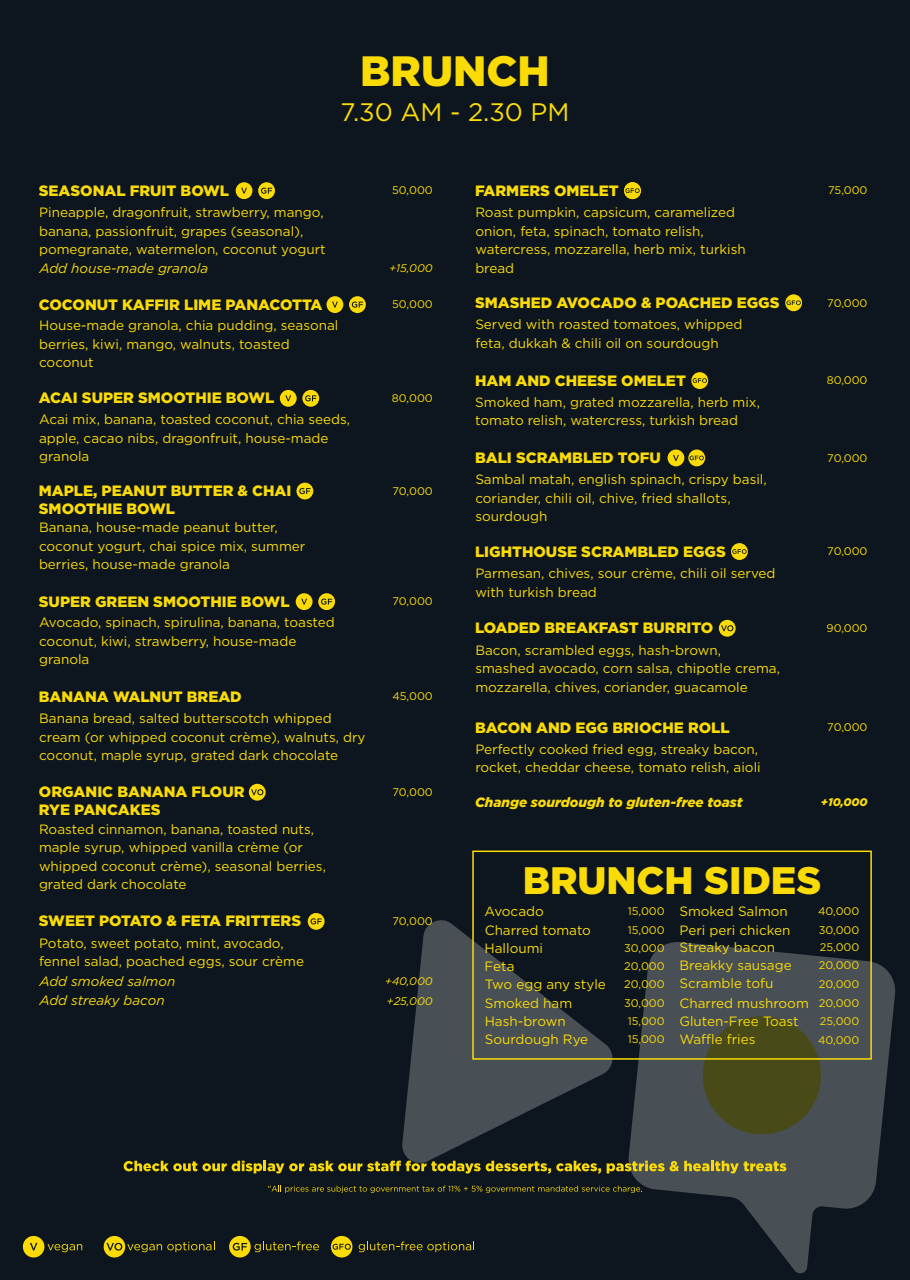
<style>
.page{position:relative;width:910px;height:1280px;background:#0d161e}
.page>*{position:absolute;margin:0;border:0;box-sizing:border-box;transform-origin:0 0}
.t1{font:900 42.45px "Gotham";color:#fadb06}
.t2{font:900 38.25px "Gotham";color:#fadb06}
.t3{font:25.35px "Gotham";color:#fadb06}
.t4{font:900 15px/18px "Gotham";color:#fadb06}
.t5{font:13.5px/18.5px "Gotham";color:#fadb06}
.t6{font:italic 13.5px "Gotham";color:#fadb06}
.t7{font:italic 900 13.5px "Gotham";color:#fadb06}
.t8{font:11.1px/18.3px "Gotham";color:#fadb06;text-align:center}
.t9{font:italic 11.1px "Gotham";color:#fadb06}
.t10{font:italic 900 11.1px "Gotham";color:#fadb06}
</style>
<div class="page">
<svg style="left:628px;top:942px;width:267px;height:331px;fill:#484f55"></svg>
<svg style="left:402px;top:920px;width:211px;height:247px;fill:#484f55"></svg>
<svg style="left:700px;top:1013px;width:124px;height:124px;background:#484c29"></svg>
<svg style="left:268px;top:1185px;width:374px;height:8px"></svg>
<svg style="left:124px;top:1160px;width:477px;height:13px"></svg>
<svg style="left:607px;top:1161px;width:179px;height:12px;background:#8d8530"></svg>
<div style="left:472px;top:850px;width:400px;height:210px;border:2px solid #fadb06"></div>
<div style="left:691px;top:372px;width:17px;height:17px;background:#fadb06;border-radius:50%"></div>
<svg style="left:693px;top:378px;width:14px;height:5px"></svg>
<svg style="left:688px;top:449px;width:17px;height:17px"></svg>
<svg style="left:690px;top:456px;width:14px;height:4px"></svg>
<div style="left:785px;top:294px;width:17px;height:17px;background:#fadb06;border-radius:50%"></div>
<svg style="left:786px;top:300px;width:15px;height:5px"></svg>
<div style="left:624px;top:182px;width:17px;height:17px;background:#fadb06;border-radius:50%"></div>
<svg style="left:625px;top:188px;width:15px;height:5px"></svg>
<svg style="left:719px;top:620px;width:17px;height:17px"></svg>
<svg style="left:721px;top:625px;width:12px;height:6px"></svg>
<div style="left:667px;top:449px;width:17px;height:17px;background:#fadb06;border-radius:50%"></div>
<svg style="left:673px;top:455px;width:6px;height:6px"></svg>
<div style="left:731px;top:543px;width:17px;height:17px;background:#fadb06;border-radius:50%"></div>
<svg style="left:732px;top:549px;width:15px;height:5px"></svg>
<svg style="left:249px;top:784px;width:17px;height:17px"></svg>
<svg style="left:251px;top:789px;width:12px;height:6px"></svg>
<svg style="left:258px;top:182px;width:17px;height:17px"></svg>
<svg style="left:261px;top:188px;width:11px;height:6px"></svg>
<div style="left:236px;top:182px;width:16px;height:17px;background:#fadb06;border-radius:50%"></div>
<svg style="left:241px;top:188px;width:6px;height:6px"></svg>
<svg style="left:349px;top:296px;width:17px;height:17px"></svg>
<svg style="left:352px;top:302px;width:11px;height:6px"></svg>
<div style="left:326px;top:296px;width:17px;height:17px;background:#fadb06;border-radius:50%"></div>
<svg style="left:332px;top:302px;width:6px;height:6px"></svg>
<svg style="left:302px;top:390px;width:17px;height:17px"></svg>
<svg style="left:305px;top:395px;width:11px;height:6px"></svg>
<div style="left:296px;top:483px;width:17px;height:16px;background:#fadb06;border-radius:50%"></div>
<svg style="left:299px;top:488px;width:11px;height:6px"></svg>
<div style="left:280px;top:390px;width:17px;height:17px;background:#fadb06;border-radius:50%"></div>
<svg style="left:285px;top:395px;width:6px;height:6px"></svg>
<svg style="left:318px;top:593px;width:17px;height:17px"></svg>
<svg style="left:321px;top:599px;width:11px;height:6px"></svg>
<svg style="left:308px;top:913px;width:17px;height:17px"></svg>
<svg style="left:310px;top:918px;width:12px;height:6px"></svg>
<div style="left:296px;top:593px;width:17px;height:17px;background:#fadb06;border-radius:50%"></div>
<svg style="left:301px;top:599px;width:6px;height:6px"></svg>
<svg style="left:48px;top:1244px;width:34px;height:8px"></svg>
<svg style="left:254px;top:1241px;width:65px;height:11px"></svg>
<div style="left:104px;top:1236px;width:21px;height:21px;background:#fadb06;border-radius:50%"></div>
<svg style="left:107px;top:1241px;width:108px;height:11px"></svg>
<div style="left:229px;top:1236px;width:22px;height:21px;background:#fadb06;border-radius:50%"></div>
<svg style="left:233px;top:1243px;width:14px;height:7px"></svg>
<div style="left:23px;top:1236px;width:21px;height:21px;background:#fadb06;border-radius:50%"></div>
<svg style="left:30px;top:1243px;width:7px;height:7px"></svg>
<svg style="left:359px;top:1241px;width:115px;height:11px"></svg>
<div style="left:331px;top:1236px;width:21px;height:21px;background:#fadb06;border-radius:50%"></div>
<svg style="left:333px;top:1244px;width:18px;height:6px"></svg>
<h1 class="t1" style="left:360px;top:47px;width:191px">BRUNCH</h1>
<h3 class="t3" style="left:340px;top:98px;width:230px">7.30 AM - 2.30 PM</h3>
<p class="t4" style="left:39px;top:181px;width:192px">SEASONAL FRUIT BOWL</p>
<p class="t5" style="left:39px;top:203px;width:288px">Pineapple, dragonfruit, strawberry, mango, banana, passionfruit, grapes (seasonal), pomegranate, watermelon, coconut yogurt</p>
<p class="t8" style="left:392px;top:181px;width:42px">50,000</p>
<p class="t6" style="left:39px;top:260px;width:170px">Add house-made granola</p>
<p class="t9" style="left:389px;top:262px;width:45px">+15,000</p>
<p class="t4" style="left:39px;top:295px;width:285px">COCONUT KAFFIR LIME PANACOTTA</p>
<p class="t5" style="left:39px;top:316px;width:301px">House-made granola, chia pudding, seasonal berries, kiwi, mango, walnuts, toasted coconut</p>
<p class="t4" style="left:39px;top:389px;width:237px">ACAI SUPER SMOOTHIE BOWL</p>
<p class="t5" style="left:39px;top:410px;width:313px">Acai mix, banana, toasted coconut, chia seeds, apple, cacao nibs, dragonfruit, house-made granola</p>
<p class="t4" style="left:39px;top:481px;width:254px">MAPLE, PEANUT BUTTER &amp; CHAI<br>SMOOTHIE BOWL</p>
<p class="t5" style="left:39px;top:518px;width:268px">Banana, house-made peanut butter, coconut yogurt, chai spice mix, summer berries, house-made granola</p>
<p class="t4" style="left:39px;top:592px;width:252px">SUPER GREEN SMOOTHIE BOWL</p>
<p class="t5" style="left:39px;top:613px;width:297px">Avocado, spinach, spirulina, banana, toasted coconut, kiwi, strawberry, house-made granola</p>
<p class="t4" style="left:39px;top:687px;width:204px">BANANA WALNUT BREAD</p>
<p class="t5" style="left:39px;top:709px;width:328px">Banana bread, salted butterscotch whipped cream (or whipped coconut crème), walnuts, dry coconut, maple syrup, grated dark chocolate</p>
<p class="t8" style="left:392px;top:295px;width:42px">50,000</p>
<p class="t8" style="left:392px;top:389px;width:42px">80,000</p>
<p class="t8" style="left:393px;top:481px;width:42px">70,000</p>
<p class="t8" style="left:393px;top:592px;width:42px">70,000</p>
<p class="t8" style="left:392px;top:687px;width:42px">45,000</p>
<p class="t4" style="left:475px;top:181px;width:145px">FARMERS OMELET</p>
<p class="t5" style="left:475px;top:203px;width:272px">Roast pumpkin, capsicum, caramelized onion, feta, spinach, tomato relish, watercress, mozzarella, herb mix, turkish bread</p>
<p class="t4" style="left:475px;top:293px;width:306px">SMASHED AVOCADO &amp; POACHED EGGS</p>
<p class="t5" style="left:475px;top:315px;width:269px">Served with roasted tomatoes, whipped feta, dukkah &amp; chili oil on sourdough</p>
<p class="t4" style="left:475px;top:371px;width:212px">HAM AND CHEESE OMELET</p>
<p class="t5" style="left:475px;top:393px;width:286px">Smoked ham, grated mozzarella, herb mix, tomato relish, watercress, turkish bread</p>
<p class="t4" style="left:475px;top:448px;width:187px">BALI SCRAMBLED TOFU</p>
<p class="t5" style="left:475px;top:470px;width:293px">Sambal matah, english spinach, crispy basil, coriander, chili oil, chive, fried shallots, sourdough</p>
<p class="t4" style="left:475px;top:542px;width:252px">LIGHTHOUSE SCRAMBLED EGGS</p>
<p class="t5" style="left:475px;top:564px;width:302px">Parmesan, chives, sour crème, chili oil served with turkish bread</p>
<p class="t4" style="left:475px;top:619px;width:240px">LOADED BREAKFAST BURRITO</p>
<p class="t5" style="left:475px;top:640px;width:306px">Bacon, scrambled eggs, hash-brown, smashed avocado, corn salsa, chipotle crema, mozzarella, chives, coriander, guacamole</p>
<p class="t4" style="left:475px;top:718px;width:256px">BACON AND EGG BRIOCHE ROLL</p>
<p class="t5" style="left:475px;top:740px;width:287px">Perfectly cooked fried egg, streaky bacon, rocket, cheddar cheese, tomato relish, aioli</p>
<p class="t8" style="left:828px;top:181px;width:41px">75,000</p>
<p class="t8" style="left:827px;top:293px;width:42px">70,000</p>
<p class="t8" style="left:827px;top:371px;width:42px">80,000</p>
<p class="t8" style="left:827px;top:448px;width:42px">70,000</p>
<p class="t8" style="left:827px;top:542px;width:42px">70,000</p>
<p class="t8" style="left:826px;top:619px;width:43px">90,000</p>
<p class="t8" style="left:827px;top:718px;width:42px">70,000</p>
<p class="t4" style="left:39px;top:782px;width:207px">ORGANIC BANANA FLOUR<br>RYE PANCAKES</p>
<p class="t5" style="left:39px;top:819px;width:288px">Roasted cinnamon, banana, toasted nuts, maple syrup, whipped vanilla crème (or whipped coconut crème), seasonal berries, grated dark chocolate</p>
<p class="t4" style="left:39px;top:912px;width:264px">SWEET POTATO &amp; FETA FRITTERS</p>
<p class="t5" style="left:39px;top:933px;width:267px">Potato, sweet potato, mint, avocado, fennel salad, poached eggs, sour crème</p>
<p class="t8" style="left:393px;top:782px;width:42px">70,000</p>
<p class="t8" style="left:393px;top:912px;width:42px">70,000</p>
<p class="t6" style="left:39px;top:974px;width:137px">Add smoked salmon</p>
<p class="t9" style="left:385px;top:975px;width:49px">+40,000</p>
<p class="t6" style="left:39px;top:993px;width:127px">Add streaky bacon</p>
<p class="t9" style="left:387px;top:994px;width:48px">+25,000</p>
<p class="t7" style="left:475px;top:794px;width:269px">Change sourdough to gluten-free toast</p>
<p class="t10" style="left:821px;top:796px;width:48px">+10,000</p>
<h2 class="t2" style="left:523px;top:858px;width:300px">BRUNCH SIDES</h2>
<p class="t8" style="left:624px;top:902px;width:42px">15,000<br>15,000<br>30,000<br>20,000<br>20,000<br>30,000<br>15,000<br>15,000</p>
<p class="t5" style="left:485px;top:902px;width:123px">Avocado<br>Charred tomato<br>Halloumi<br>Feta<br>Two egg any style<br>Smoked ham<br>Hash-brown<br>Sourdough Rye</p>
<p class="t8" style="left:818px;top:902px;width:43px;line-height:18.9px;text-align:left">40,000<br>30,000</p>
<p class="t5" style="left:679px;top:902px;width:131px">Smoked Salmon<br>Peri peri chicken<br>Streaky bacon<br>Breakky sausage<br>Scramble tofu<br>Charred mushroom<br>Gluten-Free Toast<br>Waffle fries</p>
<p class="t8" style="left:819px;top:937px;width:42px;line-height:18.8px;text-align:justify">25,000<br>20,000<br>20,000<br>20,000<br>25,000</p>
<p class="t8" style="left:818px;top:1030px;width:43px">40,000</p>
</div>
